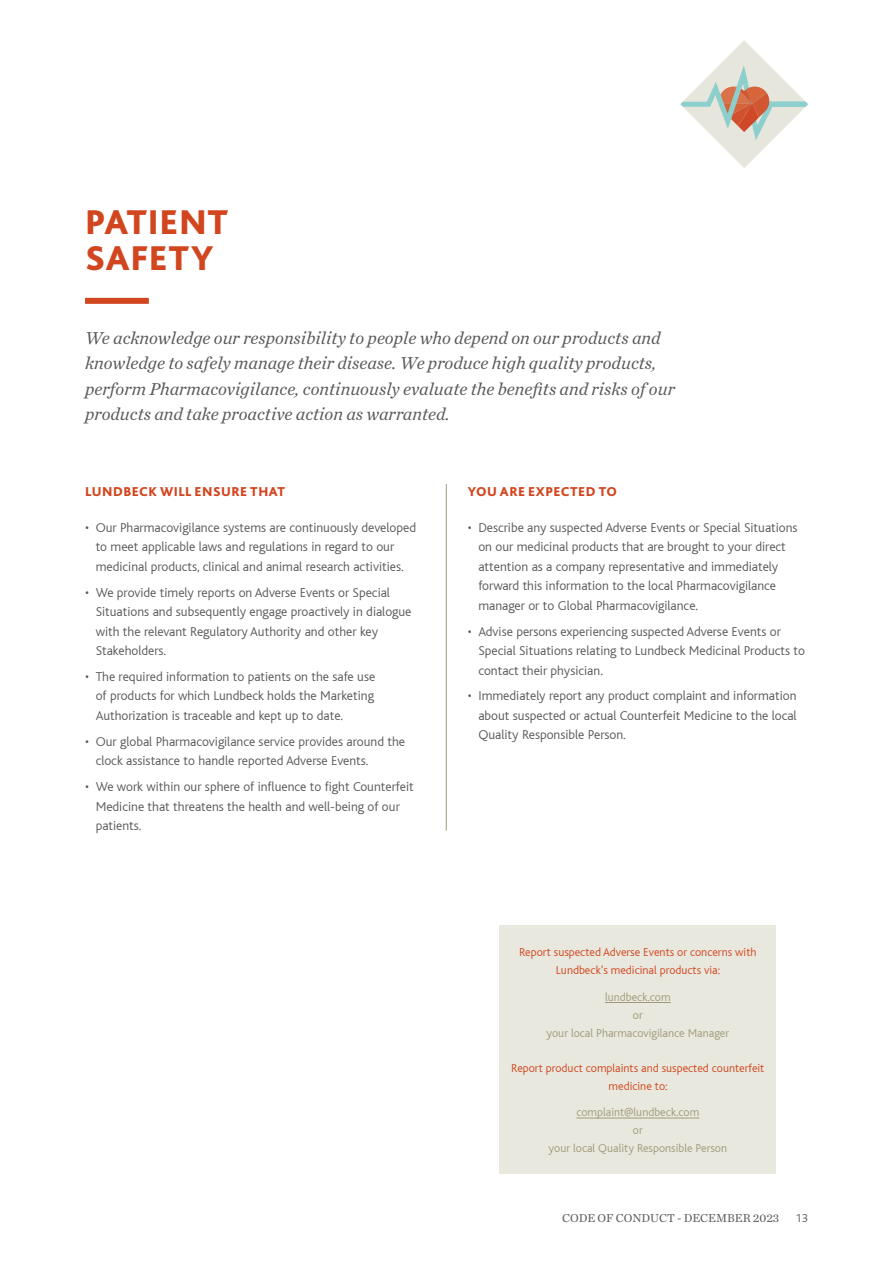
<style>
.page{position:relative;width:893px;height:1263px;background:#fff}
.page>*{position:absolute;margin:0;border:0;box-sizing:border-box;transform-origin:0 0}
.t1{font:800 36px "Bliss Pro";letter-spacing:.02em;color:#d1461f}
.t2{font:italic 18px/25.5px "Chronicle Text G1";color:#58595b}
.t3{font:300 13.5px/19.5px "Bliss";color:#58595b}
.t4{font:800 13.5px "Bliss Pro";letter-spacing:.035em;color:#d1461f}
.t5{font:300 12px/18px "Bliss";color:#d1461f;text-align:center}
.t6{font:300 12px "Bliss";color:#a09b7a}
.t7{font:12px "Chronicle Text G1";color:#58595b}
.t8{font:300 12px "Bliss";color:#58595b}
</style>
<div class="page">
<div style="left:85px;top:298px;width:64px;height:6px;background:#d1461f"></div>
<hr style="left:446px;top:484px;width:1px;height:346px;background:#a09b7a">
<svg style="left:680px;top:40px;width:128px;height:128px"></svg>
<div style="left:500px;top:925px;width:276px;height:249px;background:#e9e8de"></div>
<hr style="left:605px;top:1002px;width:66px;height:1px;background:#a09b7a">
<hr style="left:576px;top:1118px;width:123px;height:1px;background:#a09b7a">
<p class="t1" style="left:85px;top:200px;width:144px">PATIENT</p>
<p class="t1" style="left:85px;top:236px;width:130px">SAFETY</p>
<p class="t2" style="left:85px;top:324px;width:592px">We acknowledge our responsibility to people who depend on our products and knowledge to safely manage their disease. We produce high quality products, perform Pharmacovigilance, continuously evaluate the benefits and risks of our products and take proactive action as warranted.</p>
<p class="t4" style="left:85px;top:483px;width:201px">LUNDBECK WILL ENSURE THAT</p>
<p class="t3" style="left:96px;top:518px;width:322px;text-indent:-11px">• Our Pharmacovigilance systems are continuously developed to meet applicable laws and regulations in regard to our medicinal products, clinical and animal research activities.</p>
<p class="t3" style="left:96px;top:583px;width:317px;text-indent:-11px">• We provide timely reports on Adverse Events or Special Situations and subsequently engage proactively in dialogue with the relevant Regulatory Authority and other key Stakeholders.</p>
<p class="t3" style="left:96px;top:667px;width:281px;text-align:justify;text-indent:-11px">• The required information to patients on the safe use of products for which Lundbeck holds the Marketing Authorization is traceable and kept up to date.</p>
<p class="t3" style="left:96px;top:732px;width:311px;text-indent:-11px">• Our global Pharmacovigilance service provides around the clock assistance to handle reported Adverse Events.</p>
<p class="t3" style="left:96px;top:777px;width:320px;text-indent:-11px">• We work within our sphere of influence to fight Counterfeit<br>Medicine that threatens the health and well-being of our patients.</p>
<p class="t4" style="left:468px;top:483px;width:151px">YOU ARE EXPECTED TO</p>
<p class="t3" style="left:478px;top:518px;width:321px;text-indent:-11px">• Describe any suspected Adverse Events or Special Situations on our medicinal products that are brought to your direct attention as a company representative and immediately forward this information to the local Pharmacovigilance manager or to Global Pharmacovigilance.</p>
<p class="t3" style="left:478px;top:622px;width:328px;text-indent:-11px">• Advise persons experiencing suspected Adverse Events or<br>Special Situations relating to Lundbeck Medicinal Products to contact their physician.</p>
<p class="t3" style="left:478px;top:686px;width:320px;text-align:justify;text-indent:-11px">• Immediately report any product complaint and information about suspected or actual Counterfeit Medicine to the local Quality Responsible Person.</p>
<p class="t5" style="left:519px;top:944px;width:239px">Report suspected Adverse Events or concerns with<br>Lundbeck’s medicinal products via:</p>
<p class="t6" style="left:605px;top:991px;width:67px">lundbeck.com</p>
<p class="t6" style="left:633px;top:1009px;width:11px">or</p>
<p class="t6" style="left:547px;top:1027px;width:184px">your local Pharmacovigilance Manager</p>
<p class="t5" style="left:511px;top:1059px;width:255px">Report product complaints and suspected counterfeit medicine to:</p>
<p class="t6" style="left:576px;top:1106px;width:124px">complaint@lundbeck.com</p>
<p class="t6" style="left:633px;top:1124px;width:11px">or</p>
<p class="t6" style="left:549px;top:1142px;width:180px">your local Quality Responsible Person</p>
<p class="t7" style="left:562px;top:1208px;width:219px">CODE OF CONDUCT - DECEMBER 2023</p>
<p class="t8" style="left:796px;top:1212px;width:14px">13</p>
</div>
